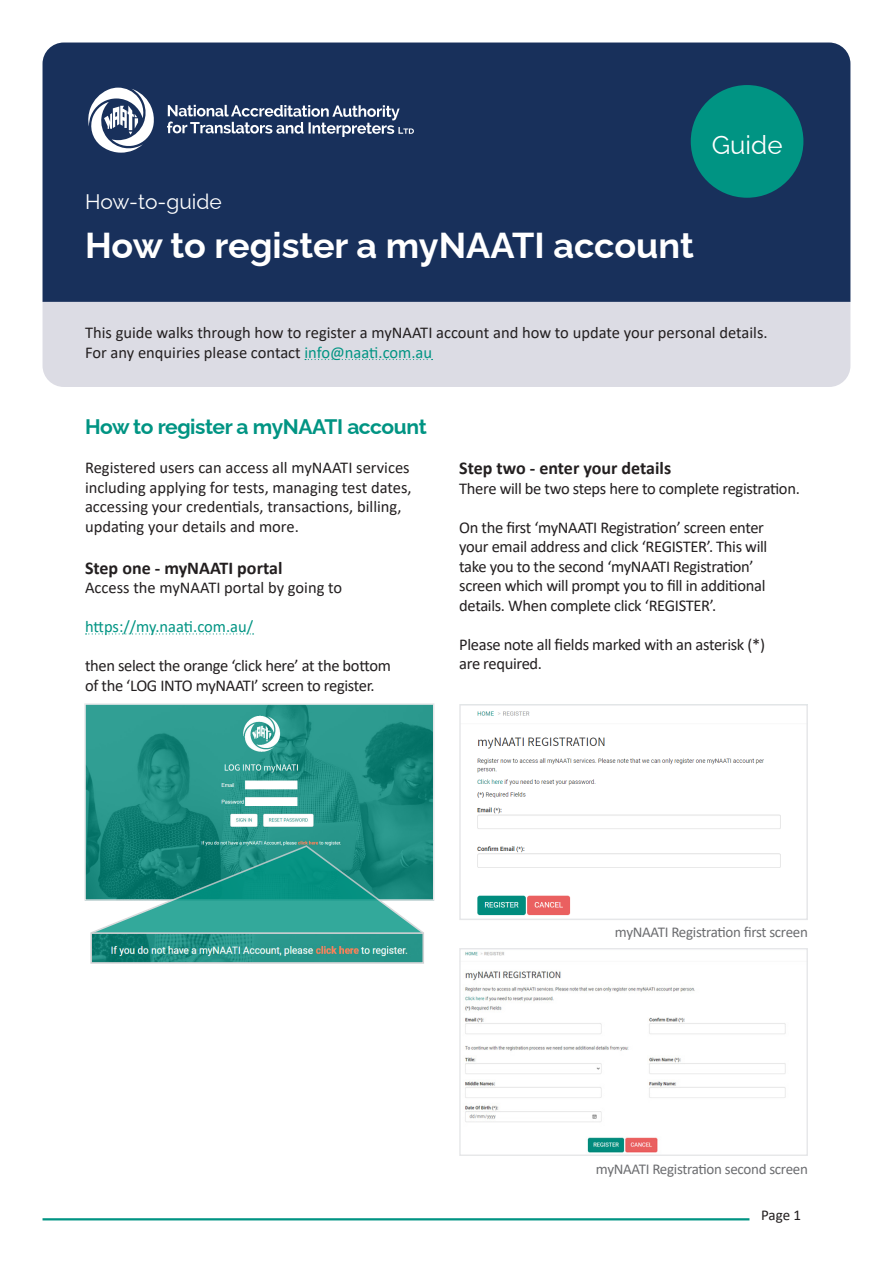
<style>
.page{position:relative;width:893px;height:1263px;background:#fff}
.page>*{position:absolute;margin:0;border:0;box-sizing:border-box;transform-origin:0 0}
.t1{font:700 36px "Raleway";color:#fff}
.t2{font:25.95px "Raleway";color:#fff}
.t3{font:700 21px "Raleway";letter-spacing:-.02em;color:#009483}
.t4{font:21px "Raleway";color:#fff}
.t5{font:700 18px "Calibri";color:#231f20}
.t6{font:16.5px/19.5px "Calibri";letter-spacing:-.02em;color:#231f20}
.t7{font:16.5px/19.5px "Calibri";color:#231f20}
.t8{font:16.5px "Calibri";letter-spacing:-.005em;color:#009483}
.t9{font:15px "Calibri";letter-spacing:-.02em;color:#6c6d70}
.t10{font:15px "Calibri";color:#231f20}
.s1{color:#009483}
</style>
<div class="page">
<div style="left:43px;top:43px;width:807px;height:259px;background:#18305b"></div>
<div style="left:43px;top:302px;width:807px;height:85px;background:#dcdce4"></div>
<svg style="left:88px;top:88px;width:66px;height:65px"></svg>
<svg style="left:167px;top:105px;width:247px;height:32px;background:#576887"></svg>
<svg style="left:305px;top:359px;width:128px;height:1px"></svg>
<div style="left:691px;top:85px;width:112px;height:113px;background:#009483;border-radius:50%"></div>
<svg style="left:86px;top:633px;width:168px;height:1px"></svg>
<hr style="left:43px;top:1218px;width:706px;height:2px;background:#009483">
<img style="left:87px;top:706px;width:344px;height:192px">
<div style="left:84px;top:703px;width:350px;height:198px;border:2px solid #e6e7e9"></div>
<svg style="left:90px;top:844px;width:335px;height:88px;background:#2e9a8e"></svg>
<img style="left:93px;top:935px;width:328px;height:26px">
<div style="left:90px;top:932px;width:334px;height:32px;border:2px solid #d1d2d4"></div>
<img style="left:477px;top:711px;width:304px;height:205px">
<div style="left:459px;top:704px;width:349px;height:216px;border:2px solid #e6e7e9"></div>
<img style="left:465px;top:951px;width:321px;height:202px">
<div style="left:459px;top:948px;width:349px;height:208px;border:1px solid #e6e7e9"></div>
<p class="t4" style="left:85px;top:185px;width:138px">How-to-guide</p>
<p class="t1" style="left:85px;top:217px;width:610px">How to register a myNAATI account</p>
<p class="t2" style="left:712px;top:124px;width:72px">Guide</p>
<p class="t7" style="left:85px;top:322px;width:684px">This guide walks through how to register a myNAATI account and how to update your personal details.<br>For any enquiries please contact <span class="s1">info@naati.com.au</span></p>
<p class="t3" style="left:85px;top:409px;width:343px">How to register a myNAATI account</p>
<p class="t7" style="left:85px;top:457px;width:328px">Registered users can access all myNAATI services including applying for tests, managing test dates, accessing your credentials, transactions, billing, updating your details and more.</p>
<p class="t5" style="left:85px;top:555px;width:199px">Step one - myNAATI portal</p>
<p class="t7" style="left:85px;top:577px;width:259px">Access the myNAATI portal by going to</p>
<p class="t8" style="left:85px;top:615px;width:170px">https://my.naati.com.au/</p>
<p class="t6" style="left:85px;top:655px;width:307px">then select the orange ‘click here’ at the bottom of the ‘LOG INTO myNAATI’ screen to register.</p>
<p class="t5" style="left:459px;top:455px;width:213px">Step two - enter your details</p>
<p class="t6" style="left:459px;top:478px;width:342px">There will be two steps here to complete registration.</p>
<p class="t6" style="left:459px;top:517px;width:310px">On the first ‘myNAATI Registration’ screen enter your email address and click ‘REGISTER’. This will take you to the second ‘myNAATI Registration’ screen which will prompt you to fill in additional details. When complete click ‘REGISTER’.</p>
<p class="t6" style="left:459px;top:634px;width:307px">Please note all fields marked with an asterisk (*) are required.</p>
<p class="t9" style="left:615px;top:922px;width:194px">myNAATI Registration first screen</p>
<p class="t9" style="left:596px;top:1159px;width:213px">myNAATI Registration second screen</p>
<p class="t10" style="left:761px;top:1205px;width:42px">Page 1</p>
</div>
